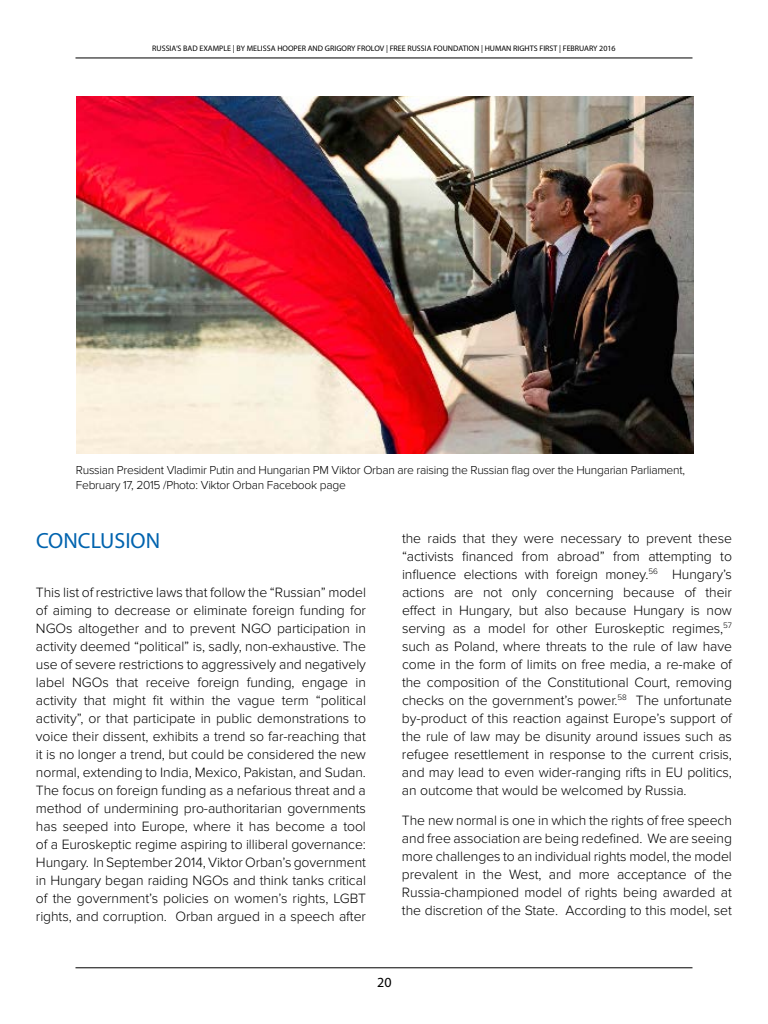
<style>
.page{position:relative;width:768px;height:1024px;background:#fff}
.page>*{position:absolute;margin:0;border:0;box-sizing:border-box;transform-origin:0 0}
.t1{font:22px "Myriad Pro";color:#0063ae}
.t2{font:300 14px/18px "Proxima Nova";letter-spacing:-.005em;color:#000;text-align:justify}
.t3{font:14px "Myriad Pro";color:#000}
.t4{font:300 12px/14.4px "Proxima Nova";letter-spacing:-.02em;color:#000}
.t5{font:8px "Myriad Pro";color:#000}
</style>
<div class="page">
<hr style="left:76px;top:57px;width:617px;height:1px;background:#000">
<hr style="left:76px;top:967px;width:617px;height:1px;background:#000">
<img style="left:76px;top:96px;width:617px;height:358px">
<p class="t5" style="left:152px;top:43px;width:465px">RUSSIA’S BAD EXAMPLE | BY MELISSA HOOPER AND GRIGORY FROLOV | FREE RUSSIA FOUNDATION | HUMAN RIGHTS FIRST | FEBRUARY 2016</p>
<p class="t4" style="left:76px;top:463px;width:611px">Russian President Vladimir Putin and Hungarian PM Viktor Orban are raising the Russian flag over the Hungarian Parliament,<br>February 17, 2015 /Photo: Viktor Orban Facebook page</p>
<h1 class="t1" style="left:36px;top:527px;width:126px">CONCLUSION</h1>
<p class="t2" style="left:36px;top:584px;width:332px">This list of restrictive laws that follow the “Russian” model of aiming to decrease or eliminate foreign funding for NGOs altogether and to prevent NGO participation in activity deemed “political” is, sadly, non-exhaustive. The use of severe restrictions to aggressively and negatively label NGOs that receive foreign funding, engage in activity that might fit within the vague term “political activity”, or that participate in public demonstrations to voice their dissent, exhibits a trend so far-reaching that it is no longer a trend, but could be considered the new normal, extending to India, Mexico, Pakistan, and Sudan.<br>The focus on foreign funding as a nefarious threat and a method of undermining pro-authoritarian governments has seeped into Europe, where it has become a tool of a Euroskeptic regime aspiring to illiberal governance:<br>Hungary. In September 2014, Viktor Orban’s government in Hungary began raiding NGOs and think tanks critical of the government’s policies on women’s rights, LGBT rights, and corruption. Orban argued in a speech after</p>
<p class="t2" style="left:402px;top:529px;width:332px">the raids that they were necessary to prevent these “activists financed from abroad” from attempting to influence elections with foreign money.<sup>56</sup> Hungary’s actions are not only concerning because of their effect in Hungary, but also because Hungary is now serving as a model for other Euroskeptic regimes,<sup>57 </sup>such as Poland, where threats to the rule of law have come in the form of limits on free media, a re-make of the composition of the Constitutional Court, removing checks on the government’s power.<sup>58</sup> The unfortunate by-product of this reaction against Europe’s support of the rule of law may be disunity around issues such as refugee resettlement in response to the current crisis, and may lead to even wider-ranging rifts in EU politics, an outcome that would be welcomed by Russia.</p>
<p class="t2" style="left:402px;top:811px;width:332px">The new normal is one in which the rights of free speech and free association are being redefined. We are seeing more challenges to an individual rights model, the model prevalent in the West, and more acceptance of the Russia-championed model of rights being awarded at the discretion of the State. According to this model, set</p>
<p class="t3" style="left:377px;top:974px;width:16px">20</p>
</div>
